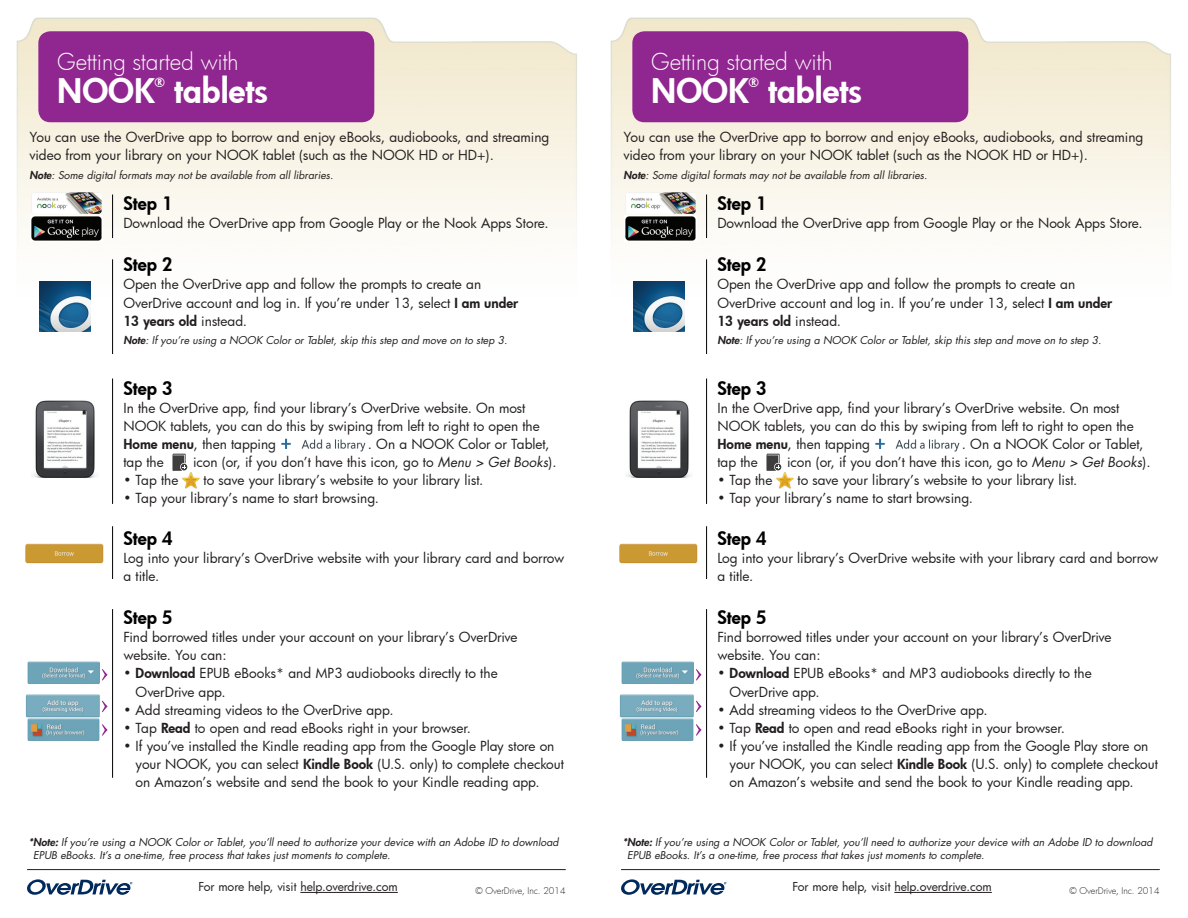
<style>
.page{position:relative;width:1188px;height:918px;background:#fff}
.page>*{position:absolute;margin:0;border:0;box-sizing:border-box;transform-origin:0 0}
.t1{font:800 33.15px "Futura";color:#fff}
.t2{font:300 22.65px "Futura";color:#fff}
.t3{font:800 18.15px "Futura";color:#000001}
.t4{font:13.5px/18px "Futura";color:#231f20}
.t5{font:800 12.3px "Futura";color:#fff}
.t6{font:12px "Futura";letter-spacing:-.005em;color:#231f20}
.t7{font:italic 10.5px/12.6px "Futura";color:#231f20}
.t8{font:300 9px "Futura";color:#231f20}
.s1{font-weight:800}
.s2{font-style:italic}
</style>
<div class="page">
<img style="left:16px;top:17px;width:561px;height:378px">
<div style="left:38px;top:31px;width:336px;height:91px;background:#90268f;border-radius:12px"></div>
<svg style="left:27px;top:879px;width:105px;height:16px"></svg>
<hr style="left:27px;top:869px;width:539px;height:1px;background:#231f20">
<hr style="left:112px;top:195px;width:1px;height:43px;background:#000001">
<hr style="left:112px;top:379px;width:1px;height:125px;background:#000001">
<hr style="left:112px;top:609px;width:1px;height:169px;background:#000001">
<hr style="left:112px;top:259px;width:1px;height:95px;background:#000001">
<img style="left:40px;top:282px;width:50px;height:50px">
<hr style="left:112px;top:526px;width:1px;height:53px;background:#000001">
<img style="left:26px;top:544px;width:78px;height:19px">
<img style="left:281px;top:439px;width:85px;height:12px">
<svg style="left:173px;top:454px;width:14px;height:17px"></svg>
<img style="left:182px;top:470px;width:18px;height:19px">
<img style="left:31px;top:388px;width:68px;height:90px">
<hr style="left:300px;top:892px;width:98px;height:1px;background:#231f20">
<img style="left:27px;top:661px;width:73px;height:23px">
<svg style="left:102px;top:669px;width:6px;height:12px"></svg>
<svg style="left:102px;top:724px;width:6px;height:12px"></svg>
<svg style="left:102px;top:701px;width:6px;height:11px"></svg>
<img style="left:26px;top:695px;width:74px;height:46px">
<img style="left:31px;top:192px;width:71px;height:22px">
<img style="left:31px;top:216px;width:71px;height:25px">
<img style="left:610px;top:17px;width:561px;height:378px">
<div style="left:632px;top:31px;width:336px;height:91px;background:#90268f;border-radius:12px"></div>
<svg style="left:621px;top:879px;width:105px;height:16px"></svg>
<hr style="left:621px;top:869px;width:539px;height:1px;background:#231f20">
<hr style="left:706px;top:195px;width:1px;height:43px;background:#000001">
<hr style="left:706px;top:379px;width:1px;height:125px;background:#000001">
<hr style="left:706px;top:609px;width:1px;height:169px;background:#000001">
<hr style="left:706px;top:259px;width:1px;height:95px;background:#000001">
<img style="left:634px;top:282px;width:50px;height:50px">
<hr style="left:706px;top:526px;width:1px;height:53px;background:#000001">
<img style="left:620px;top:544px;width:78px;height:19px">
<img style="left:875px;top:439px;width:85px;height:12px">
<svg style="left:767px;top:454px;width:14px;height:17px"></svg>
<img style="left:776px;top:470px;width:18px;height:19px">
<img style="left:625px;top:388px;width:68px;height:90px">
<hr style="left:894px;top:892px;width:98px;height:1px;background:#231f20">
<img style="left:621px;top:661px;width:73px;height:23px">
<svg style="left:696px;top:669px;width:6px;height:12px"></svg>
<svg style="left:696px;top:724px;width:6px;height:12px"></svg>
<svg style="left:696px;top:701px;width:6px;height:11px"></svg>
<img style="left:620px;top:695px;width:74px;height:46px">
<img style="left:625px;top:192px;width:71px;height:22px">
<img style="left:625px;top:216px;width:71px;height:25px">
<h2 class="t2" style="left:57px;top:47px;width:183px">Getting started with</h2>
<h1 class="t1" style="left:57px;top:69px;width:99px">NOOK</h1>
<p class="t5" style="left:155px;top:75px;width:11px">®</p>
<h1 class="t1" style="left:174px;top:69px;width:95px">tablets</h1>
<p class="t4" style="left:30px;top:128px;width:521px">You can use the OverDrive app to borrow and enjoy eBooks, audiobooks, and streaming video from your library on your NOOK tablet (such as the NOOK HD or HD+).</p>
<p class="t7" style="left:30px;top:169px;width:305px"><span class="s1">Note</span>: Some digital formats may not be available from all libraries.</p>
<h3 class="t3" style="left:123px;top:191px;width:51px">Step 1</h3>
<p class="t4" style="left:123px;top:214px;width:427px">Download the OverDrive app from Google Play or the Nook Apps Store.</p>
<h3 class="t3" style="left:123px;top:252px;width:51px">Step 2</h3>
<p class="t4" style="left:123px;top:275px;width:396px">Open the OverDrive app and follow the prompts to create an<br>OverDrive account and log in. If you’re under 13, select <span class="s1">I am under<br>13 years old</span> instead.</p>
<p class="t7" style="left:123px;top:334px;width:386px"><span class="s1">Note</span>: If you’re using a NOOK Color or Tablet, skip this step and move on to step 3.</p>
<h3 class="t3" style="left:123px;top:376px;width:51px">Step 3</h3>
<p class="t4" style="left:123px;top:399px;width:418px">In the OverDrive app, find your library’s OverDrive website. On most<br>NOOK tablets, you can do this by swiping from left to right to open the<br><span class="s1">Home menu</span>, then tapping</p>
<p class="t4" style="left:368px;top:435px;width:183px">. On a NOOK Color or Tablet,</p>
<p class="t4" style="left:123px;top:453px;width:42px">tap the</p>
<p class="t4" style="left:193px;top:453px;width:365px">icon (or, if you don’t have this icon, go to <span class="s2">Menu &gt; Get Books</span>).</p>
<p class="t4" style="left:123px;top:471px;width:57px">• Tap the</p>
<p class="t4" style="left:204px;top:471px;width:281px">to save your library’s website to your library list.</p>
<p class="t4" style="left:123px;top:489px;width:257px">• Tap your library’s name to start browsing.</p>
<h3 class="t3" style="left:123px;top:526px;width:51px">Step 4</h3>
<p class="t4" style="left:123px;top:549px;width:442px">Log into your library’s OverDrive website with your library card and borrow a title.</p>
<h3 class="t3" style="left:123px;top:605px;width:51px">Step 5</h3>
<p class="t4" style="left:123px;top:628px;width:396px">Find borrowed titles under your account on your library’s OverDrive website. You can:</p>
<p class="t4" style="left:136px;top:664px;width:364px;text-indent:-12px">• <span class="s1">Download</span> EPUB eBooks* and MP3 audiobooks directly to the<br>OverDrive app.</p>
<p class="t4" style="left:123px;top:700px;width:272px">• Add streaming videos to the OverDrive app.</p>
<p class="t4" style="left:123px;top:718px;width:349px">• Tap <span class="s1">Read</span> to open and read eBooks right in your browser.</p>
<p class="t4" style="left:136px;top:737px;width:430px;text-indent:-12px">• If you’ve installed the Kindle reading app from the Google Play store on your NOOK, you can select <span class="s1">Kindle Book</span> (U.S. only) to complete checkout on Amazon’s website and send the book to your Kindle reading app.</p>
<p class="t7" style="left:33px;top:836px;width:527px;text-indent:-4px"><span class="s1">*Note:</span> If you’re using a NOOK Color or Tablet, you’ll need to authorize your device with an Adobe ID to download<br>EPUB eBooks. It’s a one-time, free process that takes just moments to complete.</p>
<p class="t6" style="left:199px;top:878px;width:201px">For more help, visit help.overdrive.com</p>
<p class="t8" style="left:475px;top:885px;width:92px">© OverDrive, Inc. 2014</p>
<h2 class="t2" style="left:651px;top:47px;width:183px">Getting started with</h2>
<h1 class="t1" style="left:651px;top:69px;width:99px">NOOK</h1>
<p class="t5" style="left:749px;top:75px;width:11px">®</p>
<h1 class="t1" style="left:768px;top:69px;width:95px">tablets</h1>
<p class="t4" style="left:624px;top:128px;width:521px">You can use the OverDrive app to borrow and enjoy eBooks, audiobooks, and streaming video from your library on your NOOK tablet (such as the NOOK HD or HD+).</p>
<p class="t7" style="left:624px;top:169px;width:305px"><span class="s1">Note</span>: Some digital formats may not be available from all libraries.</p>
<h3 class="t3" style="left:717px;top:191px;width:51px">Step 1</h3>
<p class="t4" style="left:717px;top:214px;width:427px">Download the OverDrive app from Google Play or the Nook Apps Store.</p>
<h3 class="t3" style="left:717px;top:252px;width:51px">Step 2</h3>
<p class="t4" style="left:717px;top:275px;width:396px">Open the OverDrive app and follow the prompts to create an<br>OverDrive account and log in. If you’re under 13, select <span class="s1">I am under<br>13 years old</span> instead.</p>
<p class="t7" style="left:717px;top:334px;width:386px"><span class="s1">Note</span>: If you’re using a NOOK Color or Tablet, skip this step and move on to step 3.</p>
<h3 class="t3" style="left:717px;top:376px;width:51px">Step 3</h3>
<p class="t4" style="left:717px;top:399px;width:418px">In the OverDrive app, find your library’s OverDrive website. On most<br>NOOK tablets, you can do this by swiping from left to right to open the<br><span class="s1">Home menu</span>, then tapping</p>
<p class="t4" style="left:962px;top:435px;width:183px">. On a NOOK Color or Tablet,</p>
<p class="t4" style="left:717px;top:453px;width:42px">tap the</p>
<p class="t4" style="left:787px;top:453px;width:365px">icon (or, if you don’t have this icon, go to <span class="s2">Menu &gt; Get Books</span>).</p>
<p class="t4" style="left:717px;top:471px;width:57px">• Tap the</p>
<p class="t4" style="left:798px;top:471px;width:281px">to save your library’s website to your library list.</p>
<p class="t4" style="left:717px;top:489px;width:257px">• Tap your library’s name to start browsing.</p>
<h3 class="t3" style="left:717px;top:526px;width:51px">Step 4</h3>
<p class="t4" style="left:717px;top:549px;width:442px">Log into your library’s OverDrive website with your library card and borrow a title.</p>
<h3 class="t3" style="left:717px;top:605px;width:51px">Step 5</h3>
<p class="t4" style="left:717px;top:628px;width:396px">Find borrowed titles under your account on your library’s OverDrive website. You can:</p>
<p class="t4" style="left:730px;top:664px;width:364px;text-indent:-12px">• <span class="s1">Download</span> EPUB eBooks* and MP3 audiobooks directly to the<br>OverDrive app.</p>
<p class="t4" style="left:717px;top:700px;width:272px">• Add streaming videos to the OverDrive app.</p>
<p class="t4" style="left:717px;top:718px;width:349px">• Tap <span class="s1">Read</span> to open and read eBooks right in your browser.</p>
<p class="t4" style="left:730px;top:737px;width:430px;text-indent:-12px">• If you’ve installed the Kindle reading app from the Google Play store on your NOOK, you can select <span class="s1">Kindle Book</span> (U.S. only) to complete checkout on Amazon’s website and send the book to your Kindle reading app.</p>
<p class="t7" style="left:627px;top:836px;width:527px;text-indent:-4px"><span class="s1">*Note:</span> If you’re using a NOOK Color or Tablet, you’ll need to authorize your device with an Adobe ID to download<br>EPUB eBooks. It’s a one-time, free process that takes just moments to complete.</p>
<p class="t6" style="left:793px;top:878px;width:201px">For more help, visit help.overdrive.com</p>
<p class="t8" style="left:1069px;top:885px;width:92px">© OverDrive, Inc. 2014</p>
</div>
